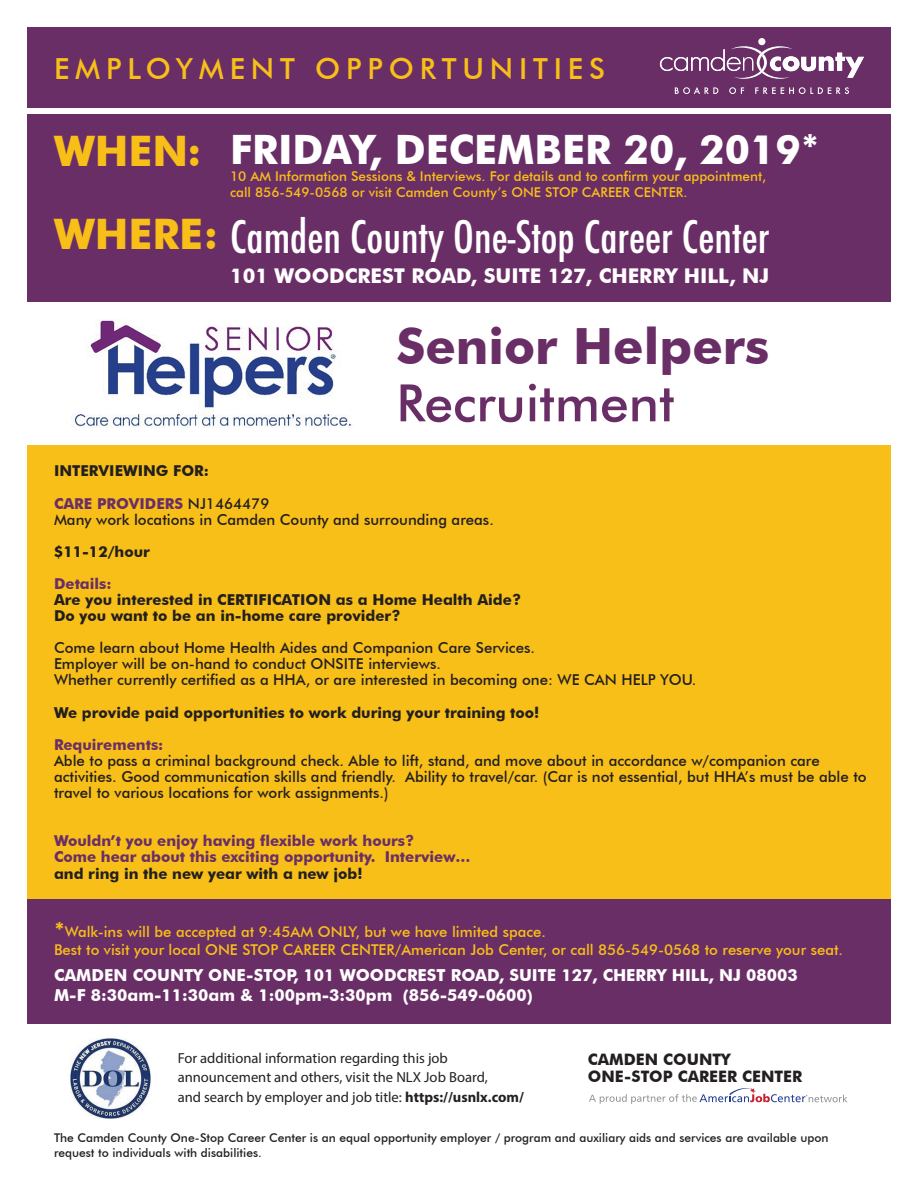
<style>
.page{position:relative;width:918px;height:1188px;background:#fff}
.page>*{position:absolute;margin:0;border:0;box-sizing:border-box;transform-origin:0 0}
.t1{font:500 51.6px "Futura BT";color:#6a2e66}
.t2{font:700 49.95px "Futura BT";color:#6a2e66}
.t3{font:500 condensed 43.5px "Futura";color:#fff}
.t4{font:700 42px/83.7px "Futura BT";color:#f8bf18}
.t5{font:700 40.5px "Futura BT";color:#fff}
.t6{font:500 29.1px "Futura BT";letter-spacing:.2em;color:#f8bf18}
.t7{font:700 20.4px "Futura BT";color:#fff}
.t8{font:700 16.5px/19.8px "Futura BT";color:#fff}
.t9{font:700 15.75px/16.6px "Futura BT";color:#231f20}
.t10{font:500 15px/16px "Futura BT";color:#231f20}
.t11{font:700 15px/32.2px "Futura BT";color:#231f20}
.t12{font:700 15px/16px "Futura BT";color:#6a2e66}
.t13{font:500 14.85px/17.9px "Futura BT";color:#f8bf18}
.t14{font:14.55px/20px "Myriad Pro";color:#231f20}
.t15{font:500 13.5px/16.2px "Futura BT";color:#f8bf18}
.t16{font:500 12px/14.4px "Futura BT";color:#231f20}
.s1{font-size:36px}
.s2{color:#6a2e66}
.s3{font-weight:500}
.s4{font-weight:700;font-size:20.85px}
.s5{font-weight:700}
</style>
<div class="page">
<div style="left:27px;top:27px;width:864px;height:81px;background:#6a2e66"></div>
<div style="left:27px;top:114px;width:864px;height:188px;background:#6a2e66"></div>
<div style="left:27px;top:894px;width:864px;height:130px;background:#6a2e66"></div>
<div style="left:27px;top:445px;width:864px;height:454px;background:#f8bf18"></div>
<div style="left:758px;top:38px;width:7px;height:7px;background:#fff;border-radius:50%"></div>
<svg style="left:660px;top:46px;width:204px;height:33px"></svg>
<svg style="left:675px;top:87px;width:43px;height:7px"></svg>
<svg style="left:729px;top:87px;width:15px;height:7px"></svg>
<svg style="left:755px;top:87px;width:94px;height:7px"></svg>
<svg style="left:589px;top:1088px;width:259px;height:16px"></svg>
<img style="left:70px;top:1038px;width:80px;height:80px">
<img style="left:72px;top:319px;width:281px;height:109px">
<h3 class="t6" style="left:54px;top:51px;width:553px">EMPLOYMENT OPPORTUNITIES</h3>
<h3 class="t4" style="left:54px;top:109px;width:166px">WHEN:<br>WHERE:</h3>
<h3 class="t5" style="left:230px;top:125px;width:591px">FRIDAY, DECEMBER 20, 2019<span class="s1">*</span></h3>
<p class="t15" style="left:230px;top:168px;width:538px">10 AM Information Sessions &amp; Interviews. For details and to confirm your appointment, call 856-549-0568 or visit Camden County’s ONE STOP CAREER CENTER.</p>
<h3 class="t3" style="left:230px;top:209px;width:541px">Camden County One-Stop Career Center</h3>
<h3 class="t7" style="left:230px;top:264px;width:541px">101 WOODCREST ROAD, SUITE 127, CHERRY HILL, NJ</h3>
<h2 class="t2" style="left:396px;top:316px;width:375px">Senior Helpers</h2>
<h1 class="t1" style="left:396px;top:372px;width:280px">Recruitment</h1>
<p class="t11" style="left:54px;top:455px;width:217px">INTERVIEWING FOR:<br><span class="s2">CARE PROVIDERS</span> <span class="s3">NJ1464479</span></p>
<p class="t10" style="left:54px;top:511px;width:441px">Many work locations in Camden County and surrounding areas.</p>
<p class="t11" style="left:54px;top:535px;width:97px">$11-12/hour</p>
<p class="t12" style="left:54px;top:576px;width:59px">Details:</p>
<p class="t11" style="left:54px;top:592px;width:469px;line-height:16px">Are you interested in CERTIFICATION as a Home Health Aide?<br>Do you want to be an in-home care provider?</p>
<p class="t10" style="left:54px;top:640px;width:644px">Come learn about Home Health Aides and Companion Care Services.<br>Employer will be on-hand to conduct ONSITE interviews.<br>Whether currently certified as a HHA, or are interested in becoming one: WE CAN HELP YOU.</p>
<p class="t11" style="left:54px;top:696px;width:487px">We provide paid opportunities to work during your training too!</p>
<p class="t12" style="left:54px;top:736px;width:111px">Requirements:</p>
<p class="t10" style="left:54px;top:752px;width:814px">Able to pass a criminal background check. Able to lift, stand, and move about in accordance w/companion care activities. Good communication skills and friendly. Ability to travel/car. (Car is not essential, but HHA’s must be able to travel to various locations for work assignments.)</p>
<p class="t12" style="left:54px;top:833px;width:418px">Wouldn’t you enjoy having flexible work hours?<br>Come hear about this exciting opportunity. Interview…</p>
<p class="t11" style="left:54px;top:857px;width:310px">and ring in the new year with a new job!</p>
<p class="t13" style="left:54px;top:923px;width:791px"><span class="s4">*</span>Walk-ins will be accepted at 9:45AM ONLY, but we have limited space.<br>Best to visit your local ONE STOP CAREER CENTER/American Job Center, or call 856-549-0568 to reserve your seat.</p>
<p class="t8" style="left:54px;top:965px;width:745px">CAMDEN COUNTY ONE-STOP, 101 WOODCREST ROAD, SUITE 127, CHERRY HILL, NJ 08003<br>M-F 8:30am-11:30am &amp; 1:00pm-3:30pm (856-549-0600)</p>
<p class="t14" style="left:178px;top:1048px;width:348px">For additional information regarding this job announcement and others, visit the NLX Job Board,<br>and search by employer and job title: <span class="s5">https://usnlx.com/</span></p>
<p class="t9" style="left:588px;top:1051px;width:216px">CAMDEN COUNTY<br>ONE-STOP CAREER CENTER</p>
<p class="t16" style="left:54px;top:1131px;width:776px">The Camden County One-Stop Career Center is an equal opportunity employer / program and auxiliary aids and services are available upon request to individuals with disabilities.</p>
</div>
